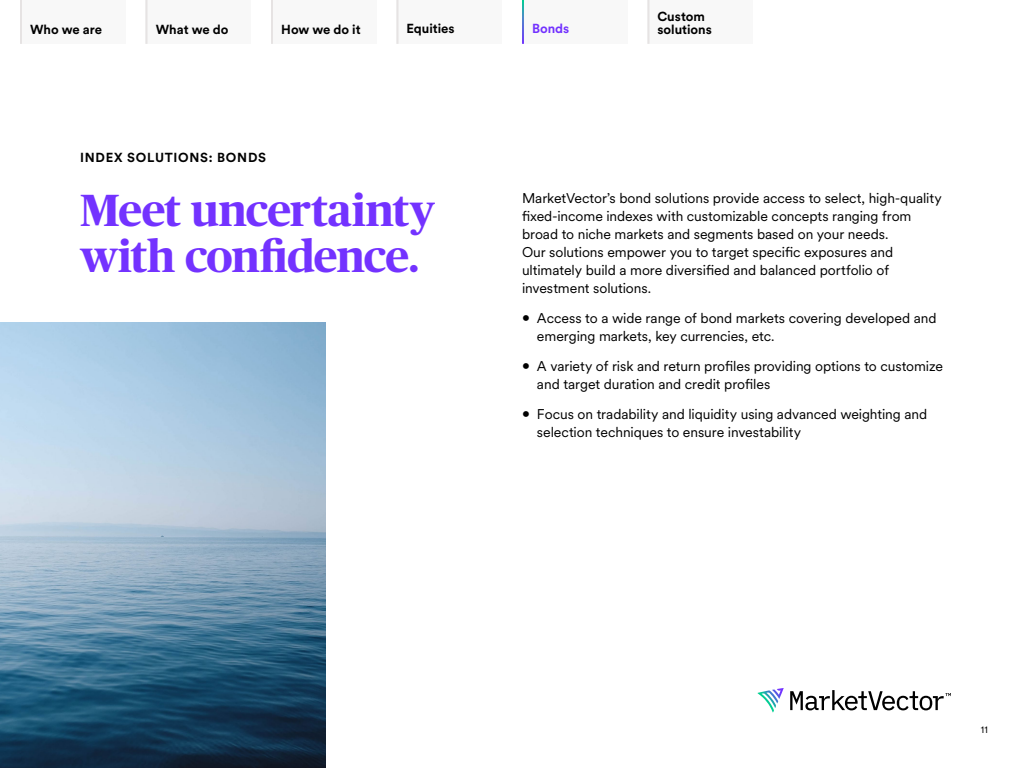
<style>
.page{position:relative;width:1024px;height:768px;background:#fff}
.page>*{position:absolute;margin:0;border:0;box-sizing:border-box;transform-origin:0 0}
.t1{font:700 45px/46px "Publico Headline";letter-spacing:-.02em;color:#7332ff}
.t2{font:14px/18px "Circular XX";letter-spacing:-.005em;color:#000}
.t3{font:700 13px "Circular XX";color:#000}
.t4{font:700 13px "Circular XX";letter-spacing:.055em;color:#000}
.t5{font:700 13px "Circular XX";color:#7332ff}
.t6{font:10px "Circular XX";color:#000}
</style>
<div class="page">
<div style="left:20px;top:0;width:106px;height:44px;background:#f8f8f8"></div>
<div style="left:146px;top:0;width:105px;height:44px;background:#f8f8f8"></div>
<div style="left:271px;top:0;width:105px;height:44px;background:#f8f8f8"></div>
<div style="left:396px;top:0;width:106px;height:44px;background:#f8f8f8"></div>
<div style="left:522px;top:0;width:106px;height:44px;background:#f8f8f8"></div>
<div style="left:648px;top:0;width:105px;height:44px;background:#f8f8f8"></div>
<hr style="left:20px;top:0;width:2px;height:44px;background:#e6e3e3">
<hr style="left:146px;top:0;width:2px;height:44px;background:#e6e3e3">
<hr style="left:271px;top:0;width:2px;height:44px;background:#e6e3e3">
<hr style="left:396px;top:0;width:2px;height:44px;background:#e6e3e3">
<hr style="left:648px;top:0;width:2px;height:44px;background:#e6e3e3">
<hr style="left:522px;top:0;width:2px;height:44px;background:#fff">
<svg style="left:758px;top:688px;width:26px;height:25px"></svg>
<svg style="left:790px;top:690px;width:161px;height:20px"></svg>
<img style="left:0;top:322px;width:325px;height:446px">
<p class="t3" style="left:30px;top:20px;width:74px">Who we are</p>
<p class="t3" style="left:156px;top:20px;width:74px">What we do</p>
<p class="t3" style="left:281px;top:20px;width:81px">How we do it</p>
<p class="t4" style="left:80px;top:149px;width:187px">INDEX SOLUTIONS: BONDS</p>
<p class="t3" style="left:657px;top:7px;width:49px">Custom</p>
<p class="t3" style="left:406px;top:20px;width:50px">Equities</p>
<p class="t5" style="left:532px;top:20px;width:39px">Bonds</p>
<p class="t3" style="left:657px;top:20px;width:56px">solutions</p>
<h1 class="t1" style="left:80px;top:185px;width:356px">Meet uncertainty with confidence.</h1>
<p class="t2" style="left:522px;top:189px;width:421px">MarketVector’s bond solutions provide access to select, high-quality fixed-income indexes with customizable concepts ranging from broad to niche markets and segments based on your needs.<br>Our solutions empower you to target specific exposures and ultimately build a more diversified and balanced portfolio of investment solutions.</p>
<p class="t2" style="left:537px;top:309px;width:401px;text-indent:-15px">• Access to a wide range of bond markets covering developed and emerging markets, key currencies, etc.</p>
<p class="t2" style="left:537px;top:357px;width:407px;text-indent:-15px">• A variety of risk and return profiles providing options to customize and target duration and credit profiles</p>
<p class="t2" style="left:537px;top:405px;width:392px;text-indent:-15px">• Focus on tradability and liquidity using advanced weighting and selection techniques to ensure investability</p>
<p class="t6" style="left:981px;top:723px;width:8px">11</p>
</div>
